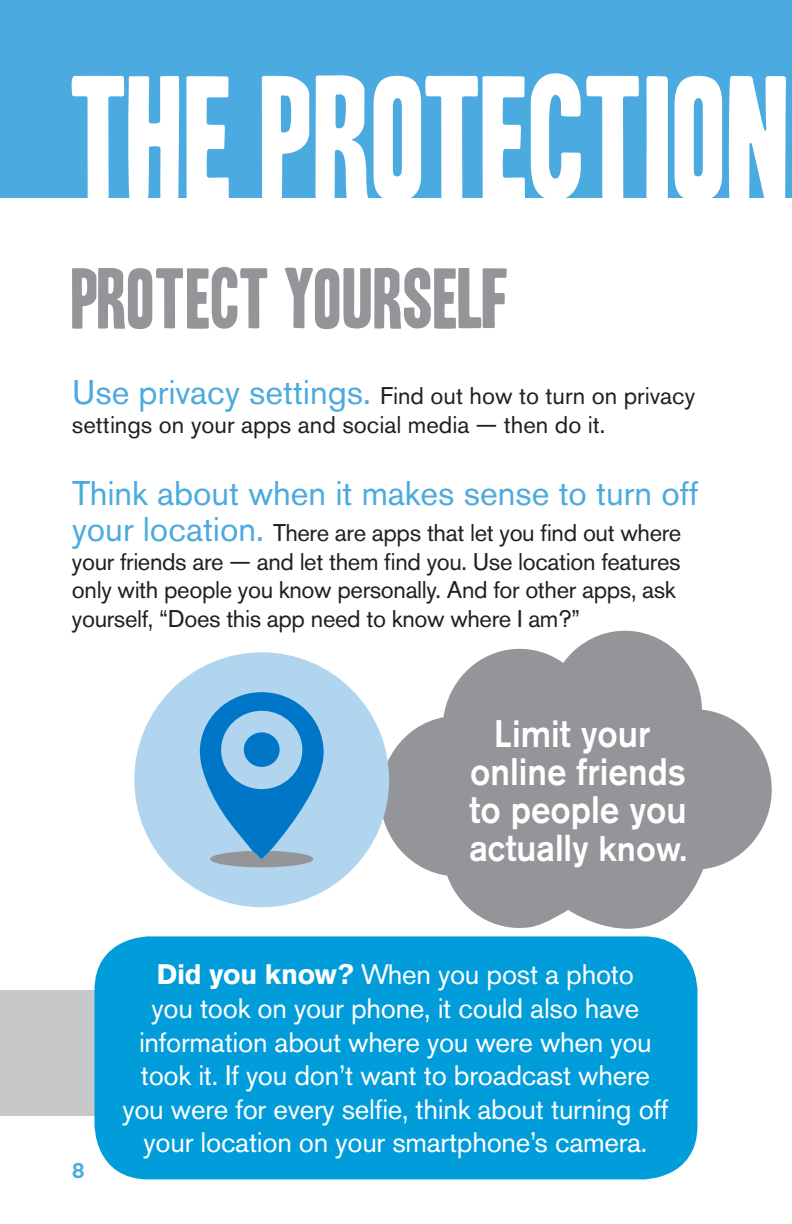
<style>
.page{position:relative;width:792px;height:1224px;background:#fff}
.page>*{position:absolute;margin:0;border:0;box-sizing:border-box;transform-origin:0 0}
.t1{font:152px "Headline One HPLHS";color:#fff}
.t2{font:74px "Headline One HPLHS";color:#939598;scale:1.05 1}
.t3{font:500 38px/38px "Akzidenz Grotesk Pro";color:#fff;text-align:center;scale:.91 1}
.t4{font:500 37.2px "Akzidenz Grotesk Pro";color:#fff;scale:.92 1}
.t5{font:34px "Akzidenz Grotesk Pro";color:#4baadf}
.t6{font:28px/33.6px "Akzidenz Grotesk Pro";letter-spacing:-.01em;color:#fff;text-align:center}
.t7{font:24px/28.8px "Akzidenz Grotesk Pro";letter-spacing:-.015em;color:#231f20}
.t8{font:500 22px "Akzidenz Grotesk Pro";color:#4baadf}
.s1{font-size:34px;color:#4baadf}
.s2{font-size:35.2px}
.s3{font-weight:700}
</style>
<div class="page">
<div style="left:0;top:990px;width:130px;height:126px;background:#c7c8ca"></div>
<div style="left:0;top:0;width:792px;height:198px;background:#4baadf"></div>
<div style="left:94px;top:936px;width:603px;height:243px;background:#009dda;border-radius:54px"></div>
<svg style="left:375px;top:630px;width:397px;height:343px;fill:#939598"></svg>
<div style="left:134px;top:652px;width:255px;height:255px;background:#b1d4ef;border-radius:50%"></div>
<svg style="left:200px;top:692px;width:124px;height:175px"></svg>
<h1 class="t1" style="left:72px;top:65px;width:720px">THE PROTECTION</h1>
<h2 class="t2" style="left:72px;top:263px;width:418px">PROTECT YOURSELF</h2>
<p class="t7" style="left:72px;top:381px;width:625px"><span class="s1">Use privacy settings.</span> Find out how to turn on privacy settings on your apps and social media — then do it.</p>
<h3 class="t5" style="left:72px;top:471px;width:628px">Think about when it makes sense to turn off</h3>
<p class="t7" style="left:72px;top:518px;width:611px"><span class="s1">your location.</span> There are apps that let you find out where your friends are — and let them find you. Use location features only with people you know personally. And for other apps, ask yourself, “Does this app need to know where I am?”</p>
<h3 class="t3" style="left:470px;top:714px;width:240px">Limit your online friends to people you</h3>
<h3 class="t4" style="left:469px;top:824px;width:238px">actually <span class="s2">know.</span></h3>
<p class="t8" style="left:72px;top:1156px;width:14px">8</p>
<p class="t6" style="left:122px;top:958px;width:548px"><span class="s3">Did you know?</span> When you post a photo<br>you took on your phone, it could also have information about where you were when you took it. If you don’t want to broadcast where you were for every selfie, think about turning off your location on your smartphone’s camera.</p>
</div>
